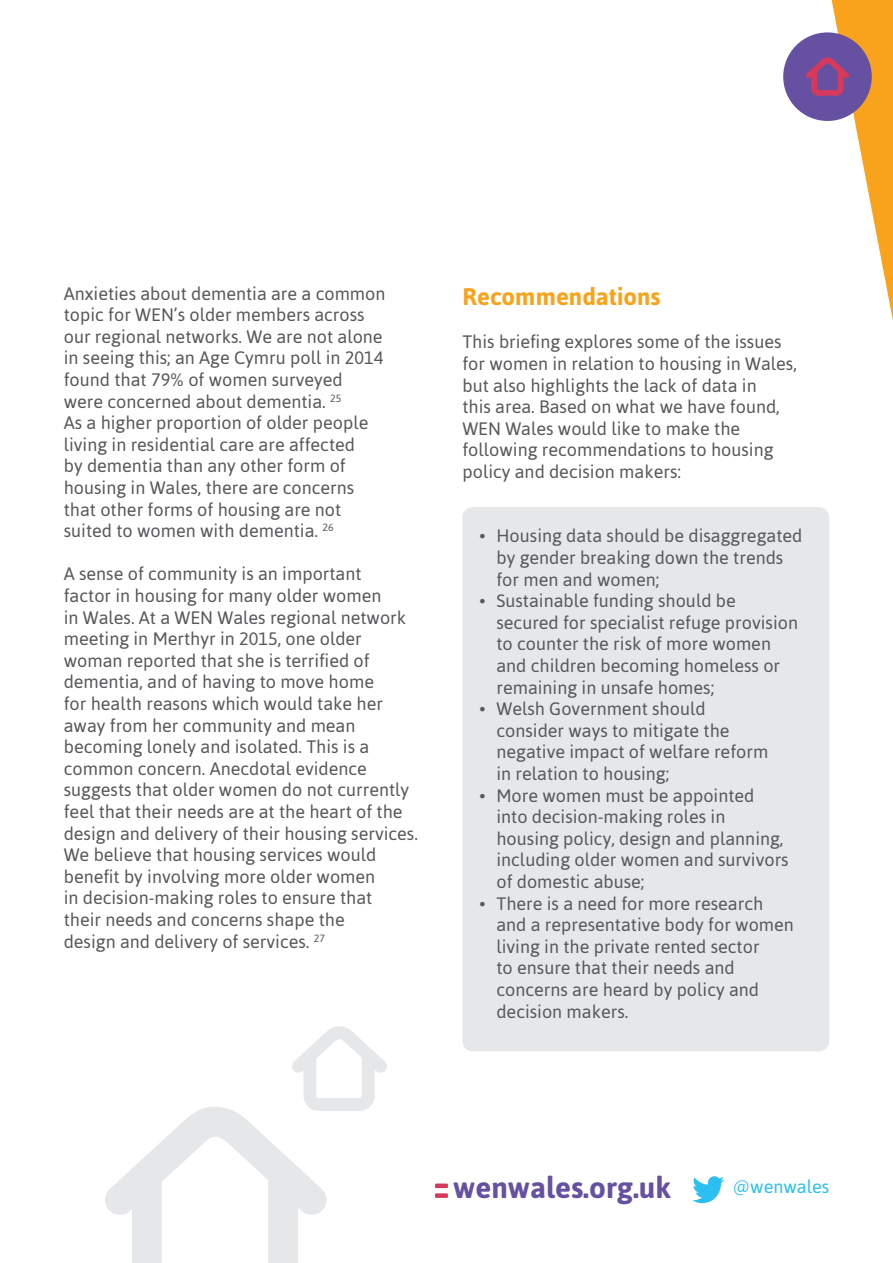
<style>
.page{position:relative;width:893px;height:1263px;background:#fff}
.page>*{position:absolute;margin:0;border:0;box-sizing:border-box;transform-origin:0 0}
.t1{font:700 29.7px "Asap";color:#6650a1}
.t2{font:700 24px "Asap";color:#f9a21c}
.t3{font:18px/21.6px "Asap";color:#57585a}
.t4{font:18px "Asap";color:#2bc0f1}
</style>
<div class="page">
<div style="left:783px;top:32px;width:89px;height:89px;background:#6650a1;border-radius:50%"></div>
<svg style="left:800px;top:0;width:93px;height:321px"></svg>
<svg style="left:105px;top:1028px;width:282px;height:235px"></svg>
<svg style="left:435px;top:1183px;width:13px;height:15px"></svg>
<svg style="left:692px;top:1176px;width:32px;height:27px"></svg>
<div style="left:462px;top:507px;width:367px;height:544px;background:#e6e7e9;border-radius:11px"></div>
<p class="t3" style="left:64px;top:282px;width:323px">Anxieties about dementia are a common topic for WEN’s older members across our regional networks. We are not alone in seeing this; an Age Cymru poll in 2014 found that 79% of women surveyed were concerned about dementia. <sup>25<br></sup>As a higher proportion of older people living in residential care are affected<br>by dementia than any other form of housing in Wales, there are concerns that other forms of housing are not suited to women with dementia. <sup>26</sup></p>
<p class="t3" style="left:64px;top:563px;width:356px">A sense of community is an important<br>factor in housing for many older women<br>in Wales. At a WEN Wales regional network meeting in Merthyr in 2015, one older woman reported that she is terrified of dementia, and of having to move home<br>for health reasons which would take her away from her community and mean becoming lonely and isolated. This is a common concern. Anecdotal evidence suggests that older women do not currently feel that their needs are at the heart of the design and delivery of their housing services.<br>We believe that housing services would benefit by involving more older women<br>in decision-making roles to ensure that<br>their needs and concerns shape the<br>design and delivery of services. <sup>27</sup></p>
<p class="t2" style="left:462px;top:283px;width:200px">Recommendations</p>
<p class="t3" style="left:462px;top:331px;width:336px">This briefing explores some of the issues for women in relation to housing in Wales, but also highlights the lack of data in<br>this area. Based on what we have found, WEN Wales would like to make the following recommendations to housing policy and decision makers:</p>
<p class="t3" style="left:496px;top:525px;width:307px;text-indent:-17px">• Housing data should be disaggregated by gender breaking down the trends for men and women;</p>
<p class="t3" style="left:496px;top:590px;width:303px;text-indent:-17px">• Sustainable funding should be secured for specialist refuge provision to counter the risk of more women and children becoming homeless or remaining in unsafe homes;</p>
<p class="t3" style="left:496px;top:698px;width:273px;text-indent:-17px">• Welsh Government should consider ways to mitigate the negative impact of welfare reform in relation to housing;</p>
<p class="t3" style="left:496px;top:784px;width:294px;text-indent:-17px">• More women must be appointed into decision-making roles in housing policy, design and planning, including older women and survivors of domestic abuse;</p>
<p class="t3" style="left:496px;top:892px;width:299px;text-indent:-17px">• There is a need for more research and a representative body for women living in the private rented sector<br>to ensure that their needs and concerns are heard by policy and decision makers.</p>
<p class="t1" style="left:453px;top:1170px;width:219px">wenwales.org.uk</p>
<p class="t4" style="left:733px;top:1176px;width:98px">@wenwales</p>
</div>
